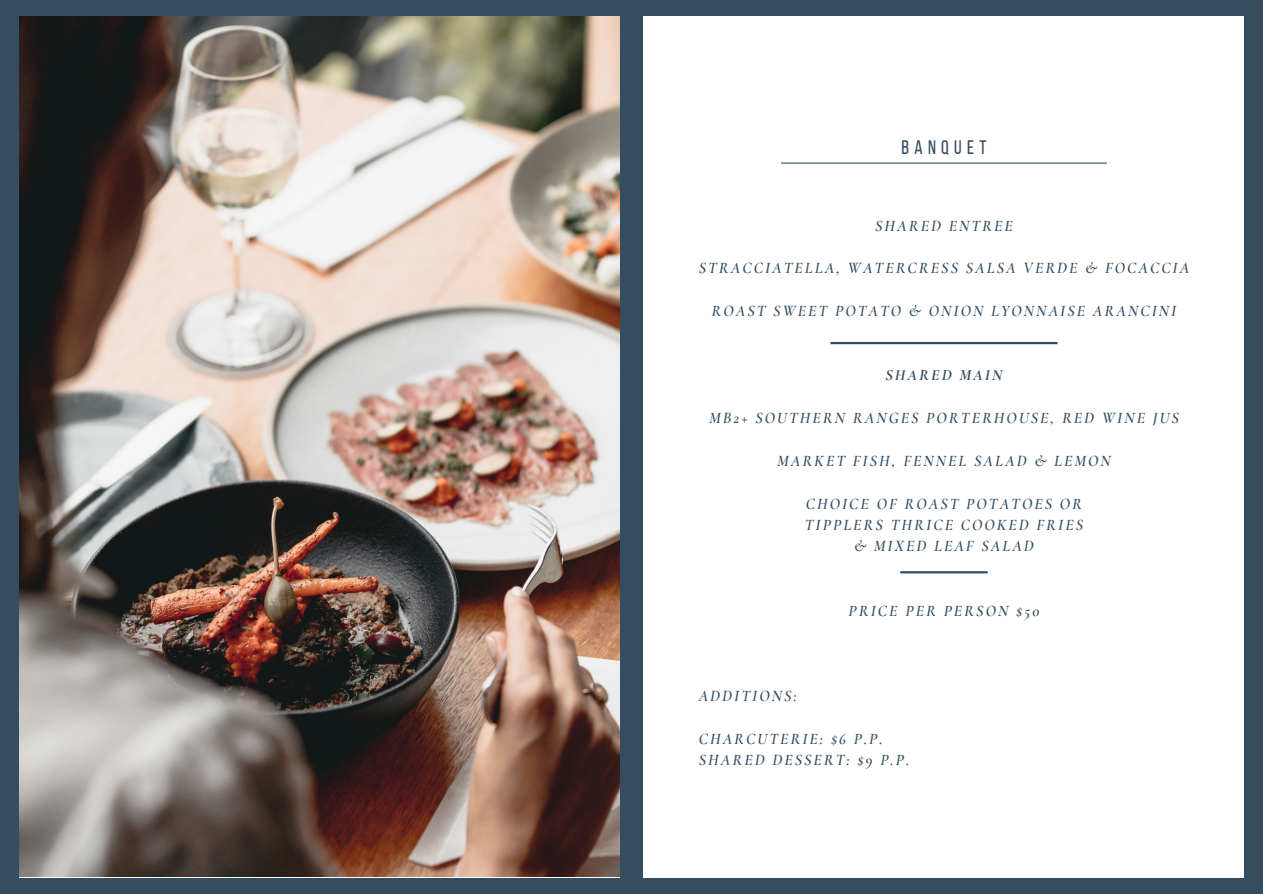
<style>
.page{position:relative;width:1263px;height:894px;background:#fff}
.page>*{position:absolute;margin:0;border:0;box-sizing:border-box;transform-origin:0 0}
.t1{font:19.5px "Bebas Neue";letter-spacing:.27em;color:#344d60}
.t2{font:italic 600 15.75px "Cormorant Garamond";letter-spacing:.13em;color:#344d60}
.t3{font:italic 700 15.75px "Cormorant Garamond";letter-spacing:.13em;color:#344d60}
</style>
<div class="page">
<div style="left:0;top:0;width:1263px;height:893px;background:#344d60"></div>
<div style="left:644px;top:16px;width:600px;height:860px;background:#fff"></div>
<hr style="left:781px;top:162px;width:326px;height:1px;background:#344d60">
<img style="left:20px;top:16px;width:600px;height:860px">
<hr style="left:830px;top:342px;width:227px;height:2px;background:#344d60">
<hr style="left:900px;top:571px;width:88px;height:2px;background:#344d60">
<h1 class="t1" style="left:901px;top:140px;width:86px">BANQUET</h1>
<p class="t2" style="left:875px;top:216px;width:139px">SHARED ENTREE</p>
<p class="t2" style="left:699px;top:259px;width:492px">STRACCIATELLA, WATERCRESS SALSA VERDE &amp; FOCACCIA</p>
<p class="t2" style="left:711px;top:301px;width:466px">ROAST SWEET POTATO &amp; ONION LYONNAISE ARANCINI</p>
<p class="t3" style="left:885px;top:365px;width:119px">SHARED MAIN</p>
<p class="t2" style="left:709px;top:408px;width:471px">MB2+ SOUTHERN RANGES PORTERHOUSE, RED WINE JUS</p>
<p class="t2" style="left:777px;top:451px;width:335px">MARKET FISH, FENNEL SALAD &amp; LEMON</p>
<p class="t2" style="left:806px;top:494px;width:278px">CHOICE OF ROAST POTATOES OR</p>
<p class="t2" style="left:805px;top:515px;width:280px">TIPPLERS THRICE COOKED FRIES</p>
<p class="t2" style="left:854px;top:536px;width:181px">&amp; MIXED LEAF SALAD</p>
<p class="t2" style="left:848px;top:601px;width:192px">PRICE PER PERSON $50</p>
<p class="t2" style="left:699px;top:686px;width:100px">ADDITIONS:</p>
<p class="t2" style="left:699px;top:729px;width:186px">CHARCUTERIE: $6 P.P.</p>
<p class="t2" style="left:699px;top:750px;width:212px">SHARED DESSERT: $9 P.P.</p>
</div>
